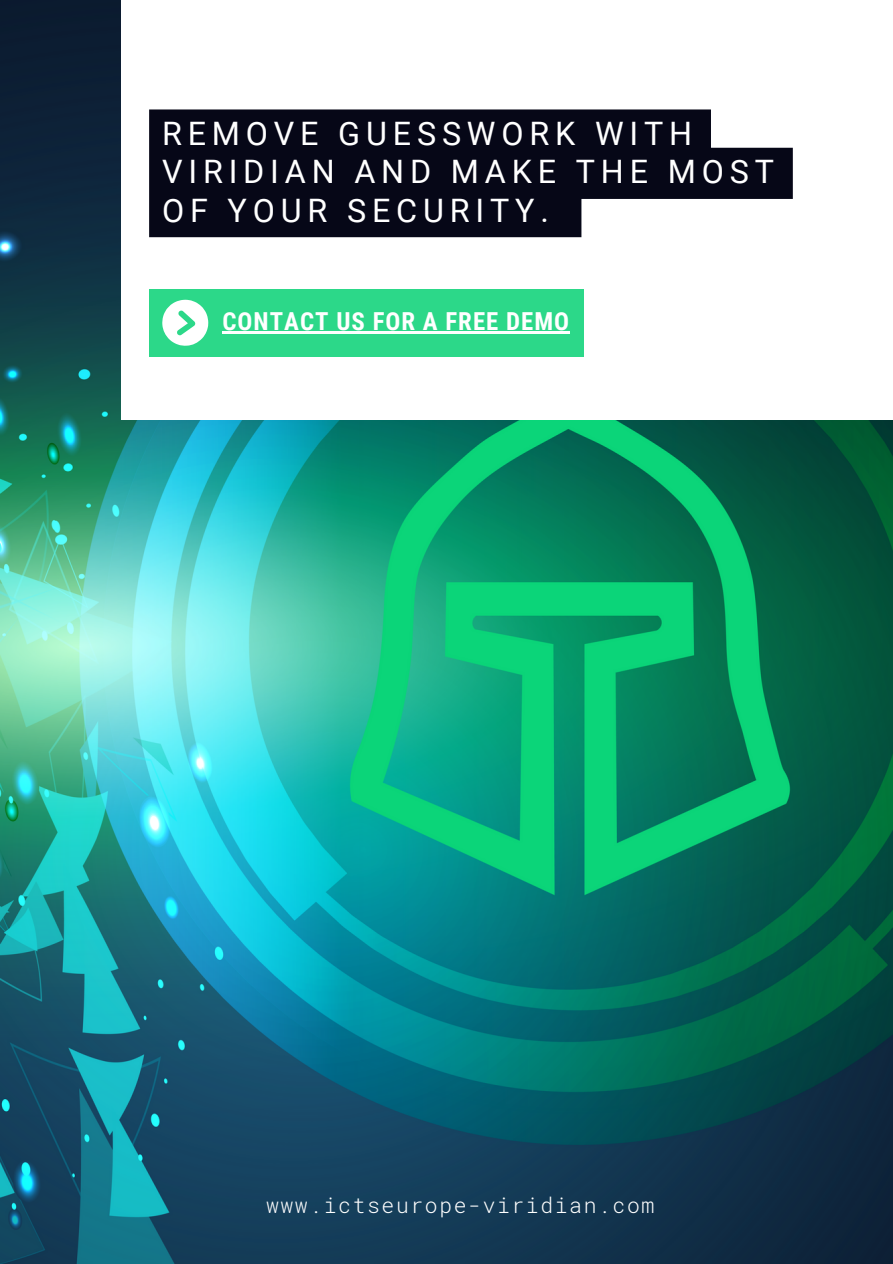
<style>
.page{position:relative;width:893px;height:1264px;background:#fff}
.page>*{position:absolute;margin:0;border:0;box-sizing:border-box;transform-origin:0 0}
.t1{font:32.25px/38.2px "Roboto";letter-spacing:.18em;color:#fff}
.t2{font:700 24.75px "Roboto Condensed";letter-spacing:.04em;color:#fff}
.t3{font:300 21.45px "Roboto Mono";letter-spacing:.075em;color:#fff}
</style>
<div class="page">
<img style="left:0;top:0;width:892px;height:1263px">
<div style="left:121px;top:0;width:771px;height:419px;background:#fff"></div>
<div style="left:150px;top:289px;width:434px;height:67px;background:#2cd889"></div>
<svg style="left:162px;top:300px;width:46px;height:46px"></svg>
<svg style="left:149px;top:109px;width:643px;height:128px;background:#282937"></svg>
<hr style="left:222px;top:332px;width:348px;height:2px;background:#fff">
<h1 class="t1" style="left:162px;top:115px;width:613px">REMOVE GUESSWORK WITH<br>VIRIDIAN AND MAKE THE MOST<br>OF YOUR SECURITY.</h1>
<p class="t2" style="left:222px;top:307px;width:348px">CONTACT US FOR A FREE DEMO</p>
<h2 class="t3" style="left:266px;top:1190px;width:390px">www.ictseurope-viridian.com</h2>
</div>
